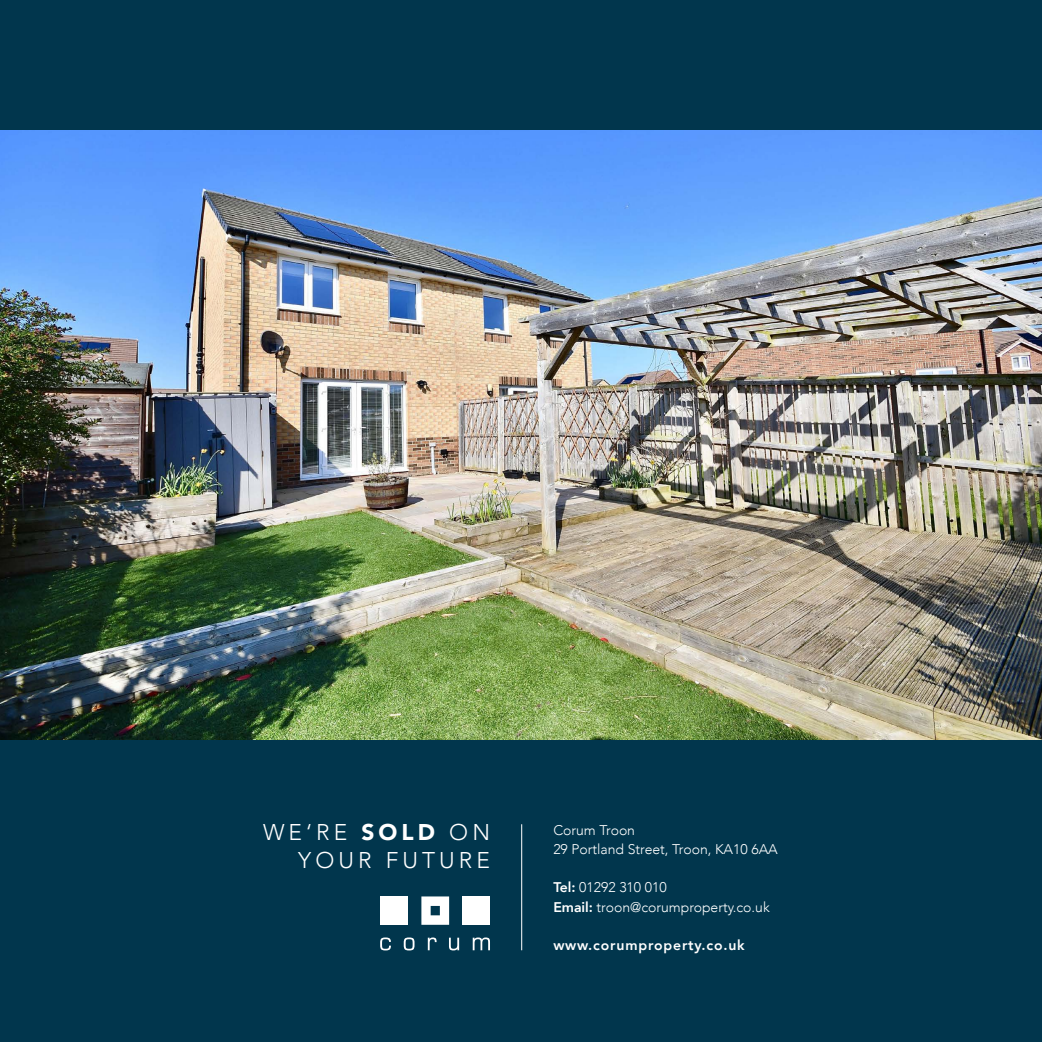
<style>
.page{position:relative;width:1042px;height:1042px;background:#01364d}
.page>*{position:absolute;margin:0;border:0;box-sizing:border-box;transform-origin:0 0}
.t1{font:300 22.75px/27.3px "Avenir";letter-spacing:.18em;color:#fff;text-align:right}
.t2{font:300 14px/19.2px "Avenir";color:#fff}
.t3{font:800 14px "Avenir";letter-spacing:.06em;color:#fff}
.s1{font-weight:900}
.s2{font-weight:800}
</style>
<div class="page">
<img style="left:0;top:131px;width:1042px;height:609px">
<div style="left:462px;top:896px;width:28px;height:29px;background:#fff"></div>
<div style="left:380px;top:896px;width:28px;height:29px;background:#fff"></div>
<svg style="left:421px;top:896px;width:29px;height:29px"></svg>
<svg style="left:380px;top:937px;width:11px;height:13px"></svg>
<svg style="left:404px;top:937px;width:11px;height:13px"></svg>
<svg style="left:428px;top:937px;width:9px;height:13px"></svg>
<svg style="left:449px;top:937px;width:11px;height:13px"></svg>
<svg style="left:473px;top:937px;width:17px;height:13px"></svg>
<hr style="left:521px;top:824px;width:1px;height:126px;background:#fff">
<h1 class="t1" style="left:263px;top:819px;width:228px">WE‘RE <span class="s1">SOLD</span> ON<br>YOUR FUTURE</h1>
<h1 class="t1" style="left:267px;top:819px;width:228px">WE‘RE <span class="s1">SOLD</span> ON<br>YOUR FUTURE</h1>
<p class="t2" style="left:553px;top:820px;width:226px">Corum Troon<br>29 Portland Street, Troon, KA10 6AA</p>
<p class="t2" style="left:553px;top:878px;width:218px"><span class="s2">Tel:</span> 01292 310 010<br><span class="s2">Email:</span> troon@corumproperty.co.uk</p>
<p class="t3" style="left:553px;top:934px;width:193px">www.corumproperty.co.uk</p>
<p class="t2" style="left:557px;top:820px;width:218px">Corum Ayr<br>10 Beresford T rrace, Ayr, KA7 2EG</p>
<p class="t2" style="left:557px;top:878px;width:203px"><span class="s2">Tel:</span> 01292 880 888<br><span class="s2">Email:</span> ayr@corumproperty.co.uk</p>
<p class="t3" style="left:557px;top:934px;width:193px">www.corumproperty.co.uk</p>
</div>
